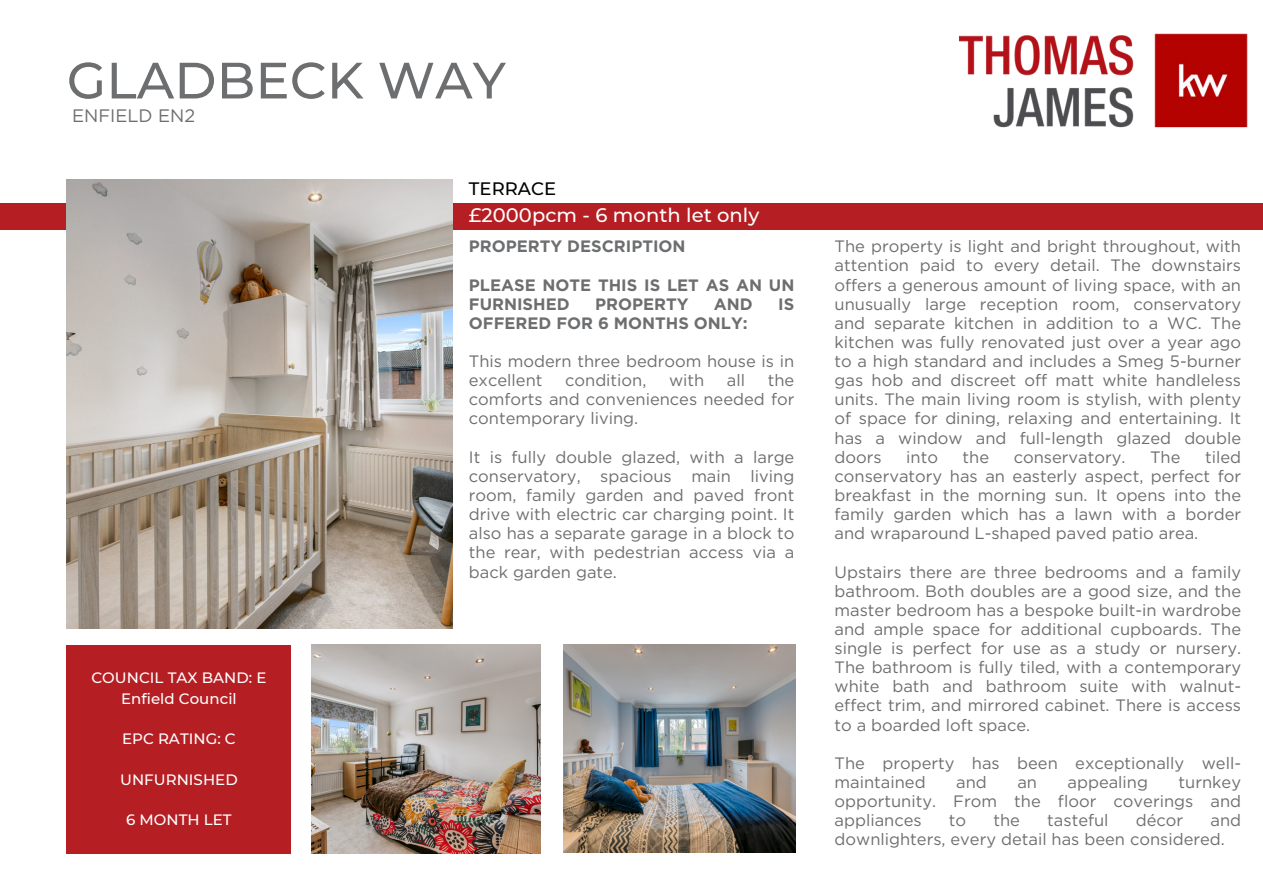
<style>
.page{position:relative;width:1263px;height:894px;background:#fff}
.page>*{position:absolute;margin:0;border:0;box-sizing:border-box;transform-origin:0 0}
.t1{font:500 51px "Montserrat";letter-spacing:.005em;color:#6d6e70}
.t2{font:500 19.5px "Montserrat";letter-spacing:.005em;color:#fff}
.t3{font:18px "Gotham";color:#6d6e70}
.t4{font:500 18px "Montserrat";letter-spacing:.005em;color:#000}
.t5{font:16.5px/19px "Gotham";color:#6d6e70;text-align:justify}
.t6{font:700 16.5px/19px "Gotham";color:#6d6e70}
.t7{font:500 15px "Montserrat";letter-spacing:.005em;color:#fff}
</style>
<div class="page">
<div style="left:0;top:203px;width:1262px;height:26px;background:#b51f24"></div>
<img style="left:959px;top:33px;width:289px;height:95px">
<img style="left:67px;top:180px;width:385px;height:448px">
<img style="left:311px;top:644px;width:230px;height:209px">
<img style="left:564px;top:644px;width:231px;height:208px">
<div style="left:67px;top:645px;width:224px;height:208px;background:#b51f24"></div>
<p class="t1" style="left:67px;top:49px;width:440px">GLADBECK WAY</p>
<p class="t3" style="left:72px;top:105px;width:124px">ENFIELD EN2</p>
<p class="t7" style="left:91px;top:668px;width:177px">COUNCIL TAX BAND: E</p>
<p class="t7" style="left:121px;top:689px;width:117px">Enfield Council</p>
<p class="t7" style="left:122px;top:729px;width:115px">EPC RATING: C</p>
<p class="t7" style="left:120px;top:770px;width:119px">UNFURNISHED</p>
<p class="t7" style="left:126px;top:810px;width:107px">6 MONTH LET</p>
<p class="t4" style="left:469px;top:178px;width:89px">TERRACE</p>
<p class="t2" style="left:469px;top:203px;width:292px">£2000pcm - 6 month let only</p>
<p class="t6" style="left:469px;top:237px;width:218px">PROPERTY DESCRIPTION</p>
<p class="t6" style="left:469px;top:275px;width:327px">PLEASE NOTE THIS IS LET AS AN UN<br>FURNISHED</p>
<p class="t6" style="left:595px;top:294px;width:95px">PROPERTY</p>
<p class="t6" style="left:714px;top:294px;width:40px">AND</p>
<p class="t6" style="left:778px;top:294px;width:18px">IS</p>
<p class="t6" style="left:469px;top:313px;width:280px">OFFERED FOR 6 MONTHS ONLY:</p>
<p class="t5" style="left:469px;top:351px;width:327px">This modern three bedroom house is in excellent</p>
<p class="t5" style="left:469px;top:370px;width:327px;text-indent:299px">the comforts and conveniences needed for contemporary living.</p>
<p class="t5" style="left:469px;top:447px;width:327px">It is fully double glazed, with a large conservatory, spacious main living room, family garden and paved front drive with electric car charging point. It also has a separate garage in a block to the rear, with pedestrian access via a back garden gate.</p>
<p class="t5" style="left:565px;top:370px;width:83px">condition,</p>
<p class="t5" style="left:669px;top:370px;width:37px">with</p>
<p class="t5" style="left:727px;top:370px;width:20px">all</p>
<p class="t5" style="left:834px;top:237px;width:408px">The property is light and bright throughout, with attention paid to every detail. The downstairs offers a generous amount of living space, with an unusually large reception room, conservatory and separate kitchen in addition to a WC. The kitchen was fully renovated just over a year ago to a high standard and includes a Smeg 5-burner gas hob and discreet off matt white handleless units. The main living room is stylish, with plenty of space for dining, relaxing and entertaining. It has a window and full-length glazed double doors</p>
<p class="t5" style="left:834px;top:447px;width:408px;text-indent:370px">tiled conservatory has an easterly aspect, perfect for breakfast in the morning sun. It opens into the family garden which has a lawn with a border and wraparound L-shaped paved patio area.</p>
<p class="t5" style="left:834px;top:562px;width:408px">Upstairs there are three bedrooms and a family bathroom. Both doubles are a good size, and the master bedroom has a bespoke built-in wardrobe and ample space for additional cupboards. The single is perfect for use as a study or nursery.<br>The bathroom is fully tiled, with a contemporary white bath and bathroom suite with walnut&shy;effect trim, and mirrored cabinet. There is access to a boarded loft space.</p>
<p class="t5" style="left:834px;top:753px;width:408px">The property has been exceptionally well&shy;maintained</p>
<p class="t5" style="left:906px;top:447px;width:33px">into</p>
<p class="t5" style="left:963px;top:447px;width:28px">the</p>
<p class="t5" style="left:1014px;top:447px;width:113px">conservatory.</p>
<p class="t5" style="left:1150px;top:447px;width:32px">The</p>
<p class="t5" style="left:834px;top:772px;width:408px;text-indent:344px">turnkey opportunity. From the floor coverings and appliances</p>
<p class="t5" style="left:956px;top:772px;width:32px">and</p>
<p class="t5" style="left:1017px;top:772px;width:21px">an</p>
<p class="t5" style="left:1067px;top:772px;width:82px">appealing</p>
<p class="t5" style="left:949px;top:810px;width:19px">to</p>
<p class="t5" style="left:993px;top:810px;width:28px">the</p>
<p class="t5" style="left:1047px;top:810px;width:63px">tasteful</p>
<p class="t5" style="left:1136px;top:810px;width:49px">décor</p>
<p class="t5" style="left:834px;top:810px;width:408px;text-indent:376px">and downlighters, every detail has been considered.</p>
</div>
